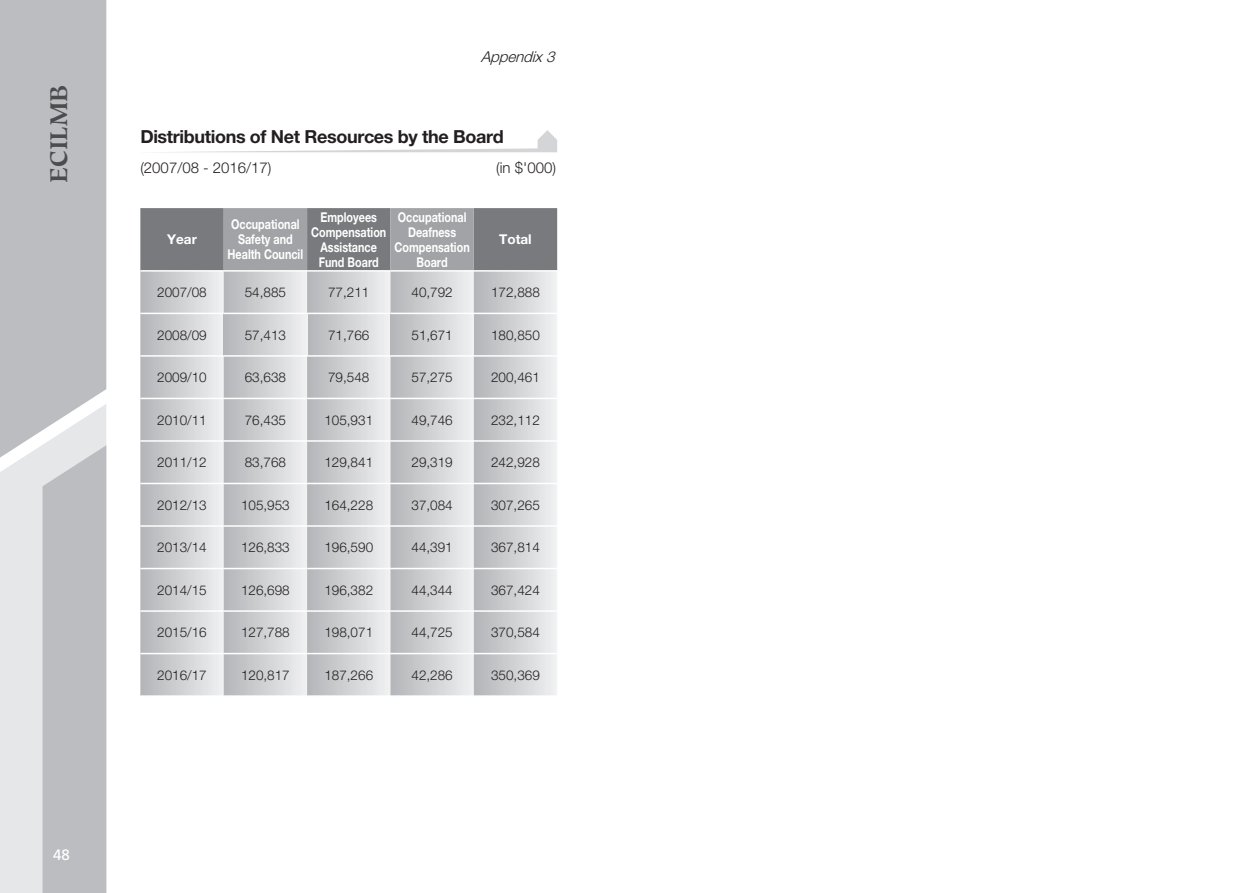
<style>
.page{position:relative;width:1259px;height:893px;background:#fff}
.page>*{position:absolute;margin:0;border:0;box-sizing:border-box;transform-origin:0 0}
.t1{font:700 24px "Hiroshige";color:#4b4c4d}
.t2{font:700 18px "Helvetica Neue LT Std";letter-spacing:-.02em;color:#231f20}
.t3{font:300 15px "Helvetica Neue LT Std";color:#231f20}
.t4{font:italic 300 15px "Helvetica Neue LT Std";color:#231f20}
.t5{font:15px "Frutiger";color:#fff}
.t6{font:300 13.5px "Helvetica Neue LT Std";color:#231f20}
.t7{font:700 13.5px/15px "Helvetica Neue LT Std";color:#fff;text-align:center;scale:.8 1}
.t8{font:700 13.5px "Helvetica Neue LT Std";color:#fff}
</style>
<div class="page">
<div style="left:0;top:0;width:106px;height:388px;background:#bcbdc0"></div>
<svg style="left:0;top:388px;width:106px;height:505px;background:#cecfd1"></svg>
<svg style="left:140px;top:208px;width:417px;height:487px;background:#c7c9cb"></svg>
<div style="left:224px;top:313px;width:83px;height:43px;background:linear-gradient(to right,#b4b5b8,#eff0f1)"></div>
<div style="left:390px;top:313px;width:84px;height:43px;background:linear-gradient(to right,#b3b4b8,#eff0f1)"></div>
<hr style="left:140px;top:270px;width:84px;height:2px;background:#fff">
<hr style="left:224px;top:270px;width:83px;height:2px;background:#fff">
<hr style="left:307px;top:270px;width:83px;height:2px;background:#fff">
<hr style="left:390px;top:270px;width:84px;height:2px;background:#fff">
<hr style="left:474px;top:270px;width:83px;height:2px;background:#fff">
<hr style="left:140px;top:313px;width:84px;height:1px;background:#fff">
<hr style="left:224px;top:313px;width:83px;height:1px;background:#fff">
<hr style="left:307px;top:313px;width:83px;height:1px;background:#fff">
<hr style="left:390px;top:313px;width:84px;height:1px;background:#fff">
<hr style="left:474px;top:313px;width:83px;height:1px;background:#fff">
<hr style="left:140px;top:355px;width:84px;height:2px;background:#fff">
<hr style="left:224px;top:355px;width:83px;height:2px;background:#fff">
<hr style="left:307px;top:355px;width:83px;height:2px;background:#fff">
<hr style="left:390px;top:355px;width:84px;height:2px;background:#fff">
<hr style="left:474px;top:355px;width:83px;height:2px;background:#fff">
<hr style="left:140px;top:398px;width:84px;height:1px;background:#fff">
<hr style="left:224px;top:398px;width:83px;height:1px;background:#fff">
<hr style="left:307px;top:398px;width:83px;height:1px;background:#fff">
<hr style="left:390px;top:398px;width:84px;height:1px;background:#fff">
<hr style="left:474px;top:398px;width:83px;height:1px;background:#fff">
<hr style="left:140px;top:440px;width:84px;height:2px;background:#fff">
<hr style="left:224px;top:440px;width:83px;height:2px;background:#fff">
<hr style="left:307px;top:440px;width:83px;height:2px;background:#fff">
<hr style="left:390px;top:440px;width:84px;height:2px;background:#fff">
<hr style="left:474px;top:440px;width:83px;height:2px;background:#fff">
<hr style="left:140px;top:483px;width:84px;height:1px;background:#fff">
<hr style="left:224px;top:483px;width:83px;height:1px;background:#fff">
<hr style="left:307px;top:483px;width:83px;height:1px;background:#fff">
<hr style="left:390px;top:483px;width:84px;height:1px;background:#fff">
<hr style="left:474px;top:483px;width:83px;height:1px;background:#fff">
<hr style="left:140px;top:525px;width:84px;height:2px;background:#fff">
<hr style="left:224px;top:525px;width:83px;height:2px;background:#fff">
<hr style="left:307px;top:525px;width:83px;height:2px;background:#fff">
<hr style="left:390px;top:525px;width:84px;height:2px;background:#fff">
<hr style="left:474px;top:525px;width:83px;height:2px;background:#fff">
<hr style="left:140px;top:568px;width:84px;height:1px;background:#fff">
<hr style="left:224px;top:568px;width:83px;height:1px;background:#fff">
<hr style="left:307px;top:568px;width:83px;height:1px;background:#fff">
<hr style="left:390px;top:568px;width:84px;height:1px;background:#fff">
<hr style="left:474px;top:568px;width:83px;height:1px;background:#fff">
<hr style="left:140px;top:610px;width:84px;height:2px;background:#fff">
<hr style="left:224px;top:610px;width:83px;height:2px;background:#fff">
<hr style="left:307px;top:610px;width:83px;height:2px;background:#fff">
<hr style="left:390px;top:610px;width:84px;height:2px;background:#fff">
<hr style="left:474px;top:610px;width:83px;height:2px;background:#fff">
<hr style="left:140px;top:653px;width:84px;height:1px;background:#fff">
<hr style="left:224px;top:653px;width:83px;height:1px;background:#fff">
<hr style="left:307px;top:653px;width:83px;height:1px;background:#fff">
<hr style="left:390px;top:653px;width:84px;height:1px;background:#fff">
<hr style="left:474px;top:653px;width:83px;height:1px;background:#fff">
<svg style="left:189px;top:130px;width:368px;height:22px"></svg>
<h1 class="t1" style="left:44px;top:183px;width:100px;rotate:-90deg">ECILMB</h1>
<p class="t5" style="left:53px;top:846px;width:18px">48</p>
<p class="t4" style="left:481px;top:47px;width:80px">Appendix3</p>
<h2 class="t2" style="left:140px;top:126px;width:365px">Distributions of Net Resources by the Board</h2>
<p class="t3" style="left:140px;top:158px;width:133px">(2007/08 - 2016/17)</p>
<p class="t3" style="left:496px;top:158px;width:61px">(in $'000)</p>
<p class="t8" style="left:167px;top:231px;width:31px">Year</p>
<p class="t7" style="left:228px;top:217px;width:96px">Occupational<br>Safety and<br>Health Council</p>
<p class="t7" style="left:311px;top:209px;width:95px">Employees<br>Compensation<br>Assistance<br>Fund Board</p>
<p class="t7" style="left:394px;top:209px;width:95px">Occupational<br>Deafness<br>Compensation<br>Board</p>
<p class="t8" style="left:499px;top:231px;width:34px">Total</p>
<p class="t6" style="left:157px;top:284px;width:51px">2007/08</p>
<p class="t6" style="left:245px;top:284px;width:43px">54,885</p>
<p class="t6" style="left:328px;top:284px;width:43px">77,211</p>
<p class="t6" style="left:411px;top:284px;width:43px">40,792</p>
<p class="t6" style="left:491px;top:284px;width:50px">172,888</p>
<p class="t6" style="left:157px;top:326px;width:51px">2008/09</p>
<p class="t6" style="left:245px;top:326px;width:43px">57,413</p>
<p class="t6" style="left:328px;top:326px;width:43px">71,766</p>
<p class="t6" style="left:411px;top:326px;width:43px">51,671</p>
<p class="t6" style="left:491px;top:326px;width:50px">180,850</p>
<p class="t6" style="left:157px;top:369px;width:51px">2009/10</p>
<p class="t6" style="left:245px;top:369px;width:43px">63,638</p>
<p class="t6" style="left:328px;top:369px;width:43px">79,548</p>
<p class="t6" style="left:411px;top:369px;width:43px">57,275</p>
<p class="t6" style="left:491px;top:369px;width:50px">200,461</p>
<p class="t6" style="left:157px;top:411px;width:51px">2010/11</p>
<p class="t6" style="left:245px;top:411px;width:43px">76,435</p>
<p class="t6" style="left:324px;top:411px;width:50px">105,931</p>
<p class="t6" style="left:411px;top:411px;width:43px">49,746</p>
<p class="t6" style="left:491px;top:411px;width:50px">232,112</p>
<p class="t6" style="left:157px;top:454px;width:51px">2011/12</p>
<p class="t6" style="left:245px;top:454px;width:43px">83,768</p>
<p class="t6" style="left:324px;top:454px;width:50px">129,841</p>
<p class="t6" style="left:411px;top:454px;width:43px">29,319</p>
<p class="t6" style="left:491px;top:454px;width:50px">242,928</p>
<p class="t6" style="left:157px;top:497px;width:51px">2012/13</p>
<p class="t6" style="left:241px;top:497px;width:50px">105,953</p>
<p class="t6" style="left:324px;top:497px;width:50px">164,228</p>
<p class="t6" style="left:411px;top:497px;width:43px">37,084</p>
<p class="t6" style="left:491px;top:497px;width:50px">307,265</p>
<p class="t6" style="left:157px;top:539px;width:51px">2013/14</p>
<p class="t6" style="left:241px;top:539px;width:50px">126,833</p>
<p class="t6" style="left:324px;top:539px;width:50px">196,590</p>
<p class="t6" style="left:411px;top:539px;width:43px">44,391</p>
<p class="t6" style="left:491px;top:539px;width:50px">367,814</p>
<p class="t6" style="left:157px;top:582px;width:51px">2014/15</p>
<p class="t6" style="left:241px;top:582px;width:50px">126,698</p>
<p class="t6" style="left:324px;top:582px;width:50px">196,382</p>
<p class="t6" style="left:411px;top:582px;width:43px">44,344</p>
<p class="t6" style="left:491px;top:582px;width:50px">367,424</p>
<p class="t6" style="left:157px;top:624px;width:51px">2015/16</p>
<p class="t6" style="left:241px;top:624px;width:50px">127,788</p>
<p class="t6" style="left:324px;top:624px;width:50px">198,071</p>
<p class="t6" style="left:411px;top:624px;width:43px">44,725</p>
<p class="t6" style="left:491px;top:624px;width:50px">370,584</p>
<p class="t6" style="left:157px;top:667px;width:51px">2016/17</p>
<p class="t6" style="left:241px;top:667px;width:50px">120,817</p>
<p class="t6" style="left:324px;top:667px;width:50px">187,266</p>
<p class="t6" style="left:411px;top:667px;width:43px">42,286</p>
<p class="t6" style="left:491px;top:667px;width:50px">350,369</p>
</div>
